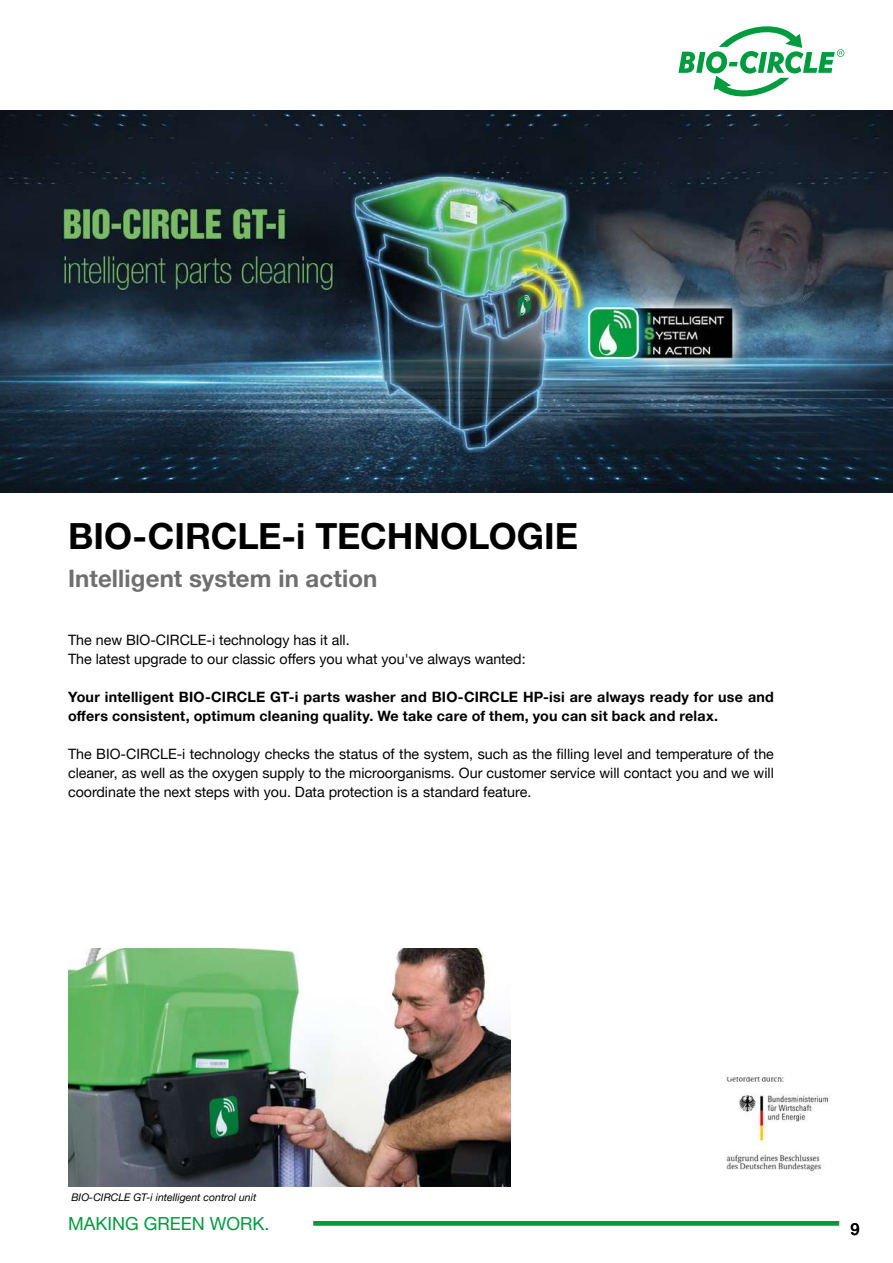
<style>
.page{position:relative;width:893px;height:1263px;background:#fff}
.page>*{position:absolute;margin:0;border:0;box-sizing:border-box;transform-origin:0 0}
.t1{font:700 36px "Helvetica Neue LTW1 G";letter-spacing:-.005em;color:#000}
.t2{font:700 24px "Helvetica Neue LTW1 G";letter-spacing:.005em;color:#706f6f}
.t3{font:18px "Helvetica Neue LTW1 G";color:#009b3e}
.t4{font:500 16.5px "Helvetica Neue LTW1 G";color:#000}
.t5{font:14.25px/19px "Helvetica Neue LTW1 G";color:#000}
.t6{font:700 14.25px/19px "Helvetica Neue LTW1 G";letter-spacing:.015em;color:#000}
.t7{font:italic 10.5px "Helvetica Neue LTW1 G";color:#000}
</style>
<div class="page">
<svg style="left:678px;top:26px;width:166px;height:71px"></svg>
<hr style="left:0;top:1221px;width:839px;height:4px;background:#009b3e">
<svg style="left:0;top:1186px;width:313px;height:39px"></svg>
<img style="left:726px;top:1077px;width:104px;height:95px">
<img style="left:0;top:111px;width:893px;height:381px">
<img style="left:68px;top:948px;width:442px;height:238px">
<h1 class="t1" style="left:68px;top:514px;width:512px">BIO-CIRCLE-i TECHNOLOGIE</h1>
<h2 class="t2" style="left:68px;top:564px;width:311px">Intelligent system in action</h2>
<p class="t5" style="left:68px;top:630px;width:459px">The new BIO-CIRCLE-i technology has it all.<br>The latest upgrade to our classic offers you what you've always wanted:</p>
<p class="t6" style="left:68px;top:687px;width:707px">Your intelligent BIO-CIRCLE GT-i parts washer and BIO-CIRCLE HP-isi are always ready for use and offers consistent, optimum cleaning quality. We take care of them, you can sit back and relax.</p>
<p class="t5" style="left:68px;top:744px;width:707px;text-align:justify">The BIO-CIRCLE-i technology checks the status of the system, such as the filling level and temperature of the cleaner, as well as the oxygen supply to the microorganisms. Our customer service will contact you and we will coordinate the next steps with you. Data protection is a standard feature.</p>
<p class="t7" style="left:71px;top:1191px;width:186px">BIO-CIRCLE GT-i intelligent control unit</p>
<p class="t3" style="left:68px;top:1212px;width:203px">MAKING GREEN WORK.</p>
<p class="t4" style="left:850px;top:1219px;width:11px">9</p>
</div>
